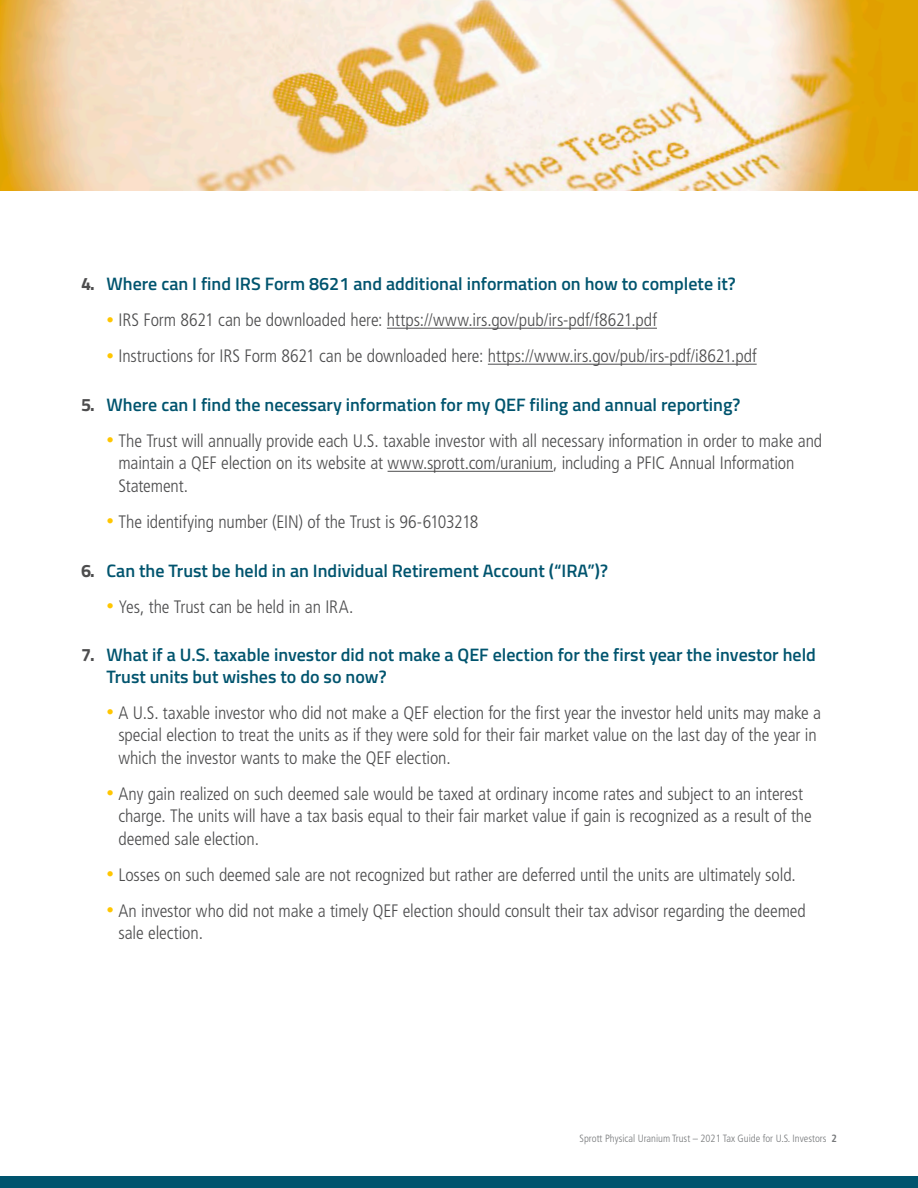
<style>
.page{position:relative;width:918px;height:1188px;background:#fff}
.page>*{position:absolute;margin:0;border:0;box-sizing:border-box;transform-origin:0 0}
.t1{font:300 condensed 18px/22.5px "Frutiger LT Std";letter-spacing:-.005em;color:#4d4d4e}
.t2{font:600 18px/21.6px "Titillium Web";color:#00546e}
.t3{font:300 condensed 10.5px "Frutiger LT Std";color:#76787a}
.s1{font-weight:700;color:#4d4d4e}
.s2{font-size:15px;color:#ffc600}
.s3{font-weight:700}
</style>
<div class="page">
<hr style="left:387px;top:328px;width:270px;height:1px;background:#4d4d4e">
<hr style="left:488px;top:364px;width:269px;height:1px;background:#4d4d4e">
<hr style="left:388px;top:471px;width:165px;height:1px;background:#4d4d4e">
<img style="left:0;top:0;width:918px;height:190px">
<div style="left:0;top:1177px;width:918px;height:11px;background:#00546e"></div>
<p class="t2" style="left:81px;top:272px;width:656px"><span class="s1">4.</span> Where can I find IRS Form 8621 and additional information on how to complete it?</p>
<p class="t1" style="left:106px;top:309px;width:552px"><span class="s2">•</span> IRS Form 8621 can be downloaded here: https://www.irs.gov/pub/irs-pdf/f8621.pdf</p>
<p class="t1" style="left:106px;top:345px;width:652px"><span class="s2">•</span> Instructions for IRS Form 8621 can be downloaded here: https://www.irs.gov/pub/irs-pdf/i8621.pdf</p>
<p class="t2" style="left:81px;top:393px;width:661px"><span class="s1">5.</span> Where can I find the necessary information for my QEF filing and annual reporting?</p>
<p class="t1" style="left:118px;top:430px;width:705px;text-indent:-12px"><span class="s2">•</span> The Trust will annually provide each U.S. taxable investor with all necessary information in order to make and maintain a QEF election on its website at www.sprott.com/uranium, including a PFIC Annual Information<br>Statement.</p>
<p class="t1" style="left:106px;top:511px;width:373px"><span class="s2">•</span> The identifying number (EIN) of the Trust is 96-6103218</p>
<p class="t2" style="left:81px;top:559px;width:529px"><span class="s1">6.</span> Can the Trust be held in an Individual Retirement Account (“IRA”)?</p>
<p class="t1" style="left:106px;top:595px;width:248px"><span class="s2">•</span> Yes, the Trust can be held in an IRA.</p>
<p class="t2" style="left:106px;top:643px;width:711px;text-indent:-25px"><span class="s1">7.</span> What if a U.S. taxable investor did not make a QEF election for the first year the investor held<br>Trust units but wishes to do so now?</p>
<p class="t1" style="left:118px;top:702px;width:704px;text-indent:-12px"><span class="s2">•</span> A U.S. taxable investor who did not make a QEF election for the first year the investor held units may make a special election to treat the units as if they were sold for their fair market value on the last day of the year in which the investor wants to make the QEF election.</p>
<p class="t1" style="left:118px;top:783px;width:695px;text-indent:-12px"><span class="s2">•</span> Any gain realized on such deemed sale would be taxed at ordinary income rates and subject to an interest charge. The units will have a tax basis equal to their fair market value if gain is recognized as a result of the deemed sale election.</p>
<p class="t1" style="left:106px;top:864px;width:691px"><span class="s2">•</span> Losses on such deemed sale are not recognized but rather are deferred until the units are ultimately sold.</p>
<p class="t1" style="left:118px;top:900px;width:689px;text-indent:-12px"><span class="s2">•</span> An investor who did not make a timely QEF election should consult their tax advisor regarding the deemed sale election.</p>
<p class="t3" style="left:580px;top:1132px;width:259px">Sprott Physical Uranium Trust – 2021 Tax Guide for U.S. Investors <span class="s3">2</span></p>
</div>
